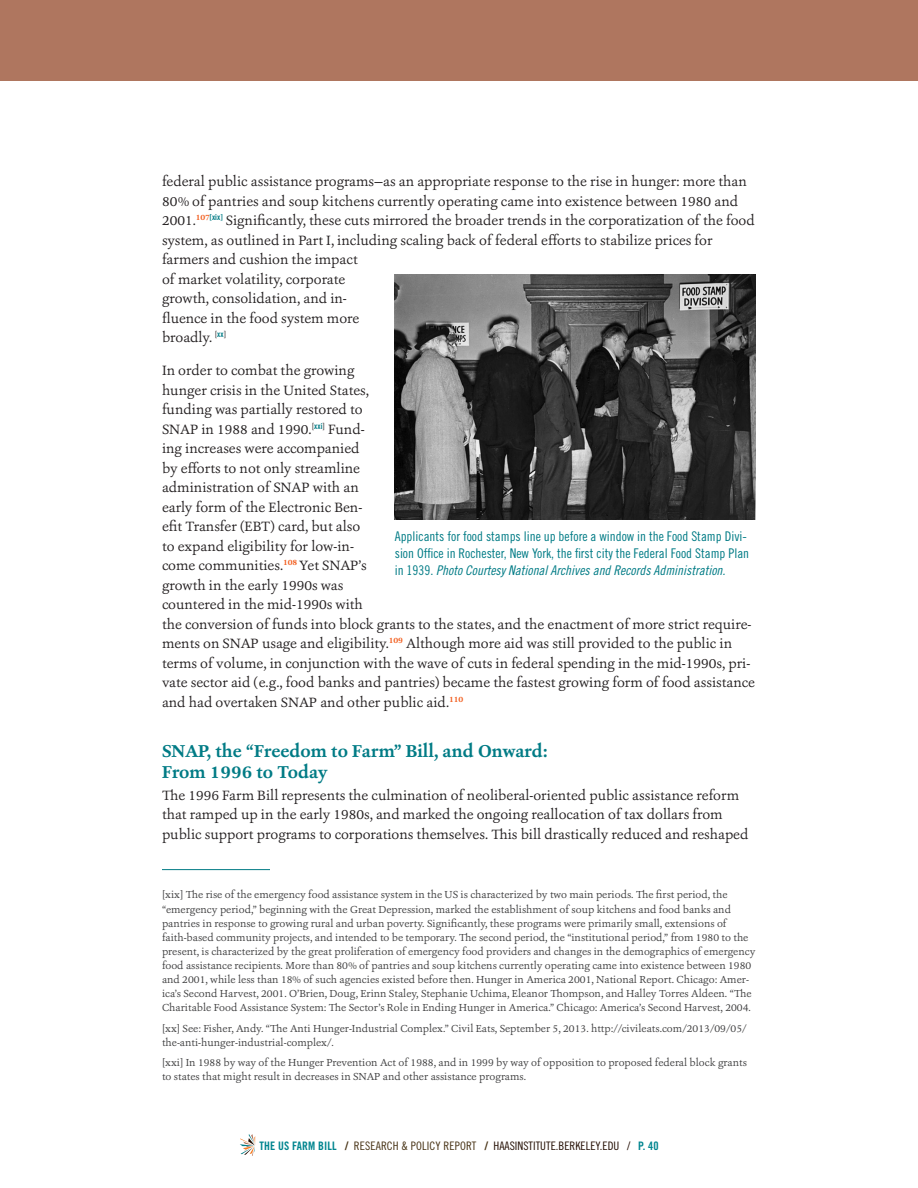
<style>
.page{position:relative;width:918px;height:1188px;background:#fff}
.page>*{position:absolute;margin:0;border:0;box-sizing:border-box;transform-origin:0 0}
.t1{font:700 18px/21px "Ashbury";color:#007b85}
.t2{font:14.1px/19.5px "Ashbury";color:#231f20}
.t3{font:13.35px/17.4px "Trade Gothic LT Std Cn 18";color:#007b85}
.t4{font:13.35px "Trade Gothic LT Std Cn 18 Obl";color:#007b85}
.t5{font:11.7px "Trade Gothic LT Std Cn 18";color:#230d02}
.t6{font:10.65px/14.1px "Ashbury";color:#3e3e3f}
.s1{font-family:"Trade Gothic LT Std Cn 18"}
.s2{font-family:"Trade Gothic LT Std Bd Cn 20";color:#00858f}
.s3{font-family:"Trade Gothic LT Std Bd Cn 20";color:#463113}
.s4{color:#463113}
</style>
<div class="page">
<svg style="left:240px;top:1134px;width:15px;height:22px"></svg>
<hr style="left:162px;top:869px;width:108px;height:1px;background:#007b85">
<img style="left:395px;top:274px;width:361px;height:245px">
<div style="left:0;top:0;width:918px;height:81px;background:#af765f"></div>
<p class="t2" style="left:162px;top:172px;width:594px">federal public assistance programs—as an appropriate response to the rise in hunger: more than 80% of pantries and soup kitchens currently operating came into existence between 1980 and 2001.<sup>107</sup><sup>[xix]</sup> Significantly, these cuts mirrored the broader trends in the corporatization of the food system, as outlined in Part I, including scaling back of federal efforts to stabilize prices for farmers and cushion the impact<br>of market volatility, corporate<br>growth, consolidation, and in-<br>fluence in the food system more<br>broadly. <sup>[</sup><sup>xx</sup><sup>]</sup></p>
<p class="t2" style="left:162px;top:361px;width:595px">In order to combat the growing<br>hunger crisis in the United States,<br>funding was partially restored to<br>SNAP in 1988 and 1990.<sup>[</sup><sup>xxi</sup><sup>]</sup> Fund-<br>ing increases were accompanied<br>by efforts to not only streamline<br>administration of SNAP with an<br>early form of the Electronic Ben-<br>efit Transfer (EBT) card, but also<br>to expand eligibility for low-in-<br>come communities.<sup>108</sup> Yet SNAP’s<br>growth in the early 1990s was<br>countered in the mid-1990s with<br>the conversion of funds into block grants to the states, and the enactment of more strict require&shy;ments on SNAP usage and eligibility.<sup>109</sup> Although more aid was still provided to the public in terms of volume, in conjunction with the wave of cuts in federal spending in the mid-1990s, pri&shy;vate sector aid (e.g., food banks and pantries) became the fastest growing form of food assistance and had overtaken SNAP and other public aid.<sup>110</sup></p>
<p class="t1" style="left:162px;top:741px;width:387px">SNAP, the “Freedom to Farm” Bill, and Onward:<br>From 1996 to Today</p>
<p class="t2" style="left:162px;top:785px;width:588px">The 1996 Farm Bill represents the culmination of neoliberal-oriented public assistance reform that ramped up in the early 1980s, and marked the ongoing reallocation of tax dollars from public support programs to corporations themselves. This bill drastically reduced and reshaped</p>
<p class="t3" style="left:395px;top:527px;width:356px">Applicants for food stamps line up before a window in the Food Stamp Divi&shy;sion Office in Rochester, New York, the first city the Federal Food Stamp Plan</p>
<p class="t4" style="left:395px;top:563px;width:332px"><span class="s1">in 1939.</span> Photo Courtesy National Archives and Records Administration.</p>
<p class="t6" style="left:162px;top:888px;width:595px">[xix] The rise of the emergency food assistance system in the US is characterized by two main periods. The first period, the “emergency period,” beginning with the Great Depression, marked the establishment of soup kitchens and food banks and pantries in response to growing rural and urban poverty. Significantly, these programs were primarily small, extensions of faith-based community projects, and intended to be temporary. The second period, the “institutional period,” from 1980 to the present, is characterized by the great proliferation of emergency food providers and changes in the demographics of emergency food assistance recipients. More than 80% of pantries and soup kitchens currently operating came into existence between 1980 and 2001, while less than 18% of such agencies existed before then. Hunger in America 2001, National Report. Chicago: Amer&shy;ica’s Second Harvest, 2001. O’Brien, Doug, Erinn Staley, Stephanie Uchima, Eleanor Thompson, and Halley Torres Aldeen. “The Charitable Food Assistance System: The Sector’s Role in Ending Hunger in America.” Chicago: America’s Second Harvest, 2004.</p>
<p class="t6" style="left:162px;top:1021px;width:586px">[xx] See: Fisher, Andy. “The Anti Hunger-Industrial Complex.” Civil Eats, September 5, 2013. http://civileats.com/2013/09/05/ the-anti-hunger-industrial-complex/.</p>
<p class="t6" style="left:162px;top:1055px;width:586px">[xxi] In 1988 by way of the Hunger Prevention Act of 1988, and in 1999 by way of opposition to proposed federal block grants to states that might result in decreases in SNAP and other assistance programs.</p>
<p class="t5" style="left:259px;top:1139px;width:401px"><span class="s2">THE US FARM BILL</span> <span class="s3">/</span> <span class="s4">RESEARCH &amp; POLICY REPORT</span> <span class="s3">/</span> HAASINSTITUTE.BERKELEY.EDU / <span class="s2">P. 40</span></p>
</div>
